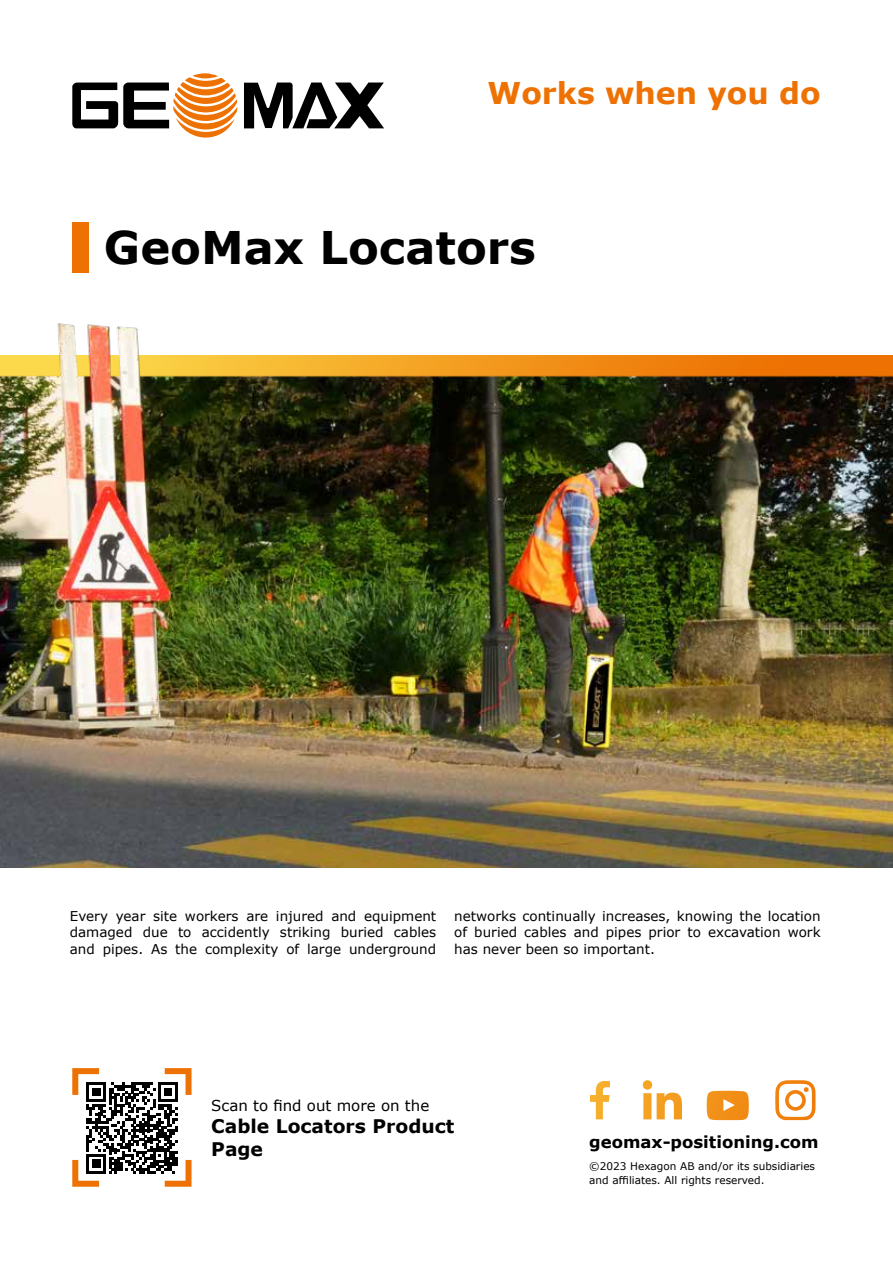
<style>
.page{position:relative;width:893px;height:1263px;background:#fff}
.page>*{position:absolute;margin:0;border:0;box-sizing:border-box;transform-origin:0 0}
.t1{font:700 45px "Verdana";color:#000}
.t2{font:700 30px "Verdana";color:#ee7203}
.t3{font:700 18.75px/22.5px "Verdana";color:#000}
.t4{font:700 16.5px "Verdana";color:#000}
.t5{font:15px "Verdana";color:#000}
.t6{font:13.5px/16.2px "Verdana";color:#000;text-align:justify}
.t7{font:10.5px/13.5px "Verdana";color:#000}
</style>
<div class="page">
<img style="left:0;top:323px;width:893px;height:544px">
<div style="left:72px;top:222px;width:17px;height:50px;background:#ee7203"></div>
<svg style="left:244px;top:83px;width:140px;height:45px"></svg>
<svg style="left:192px;top:73px;width:26px;height:5px"></svg>
<svg style="left:72px;top:77px;width:165px;height:61px"></svg>
<svg style="left:72px;top:1068px;width:120px;height:119px"></svg>
<svg style="left:707px;top:1091px;width:42px;height:29px"></svg>
<svg style="left:643px;top:1080px;width:39px;height:39px"></svg>
<svg style="left:590px;top:1081px;width:20px;height:38px"></svg>
<svg style="left:775px;top:1080px;width:40px;height:40px"></svg>
<h2 class="t2" style="left:487px;top:72px;width:335px">Works when you do</h2>
<h1 class="t1" style="left:104px;top:216px;width:434px">GeoMax Locators</h1>
<p class="t6" style="left:70px;top:908px;width:368px">Every year site workers are injured and equipment damaged due to accidently striking buried cables and pipes. As the complexity of large underground</p>
<p class="t6" style="left:454px;top:908px;width:368px">networks continually increases, knowing the location of buried cables and pipes prior to excavation work has never been so important.</p>
<p class="t5" style="left:211px;top:1095px;width:219px">Scan to find out more on the</p>
<h3 class="t3" style="left:211px;top:1114px;width:245px">Cable Locators Product<br>Page</h3>
<p class="t4" style="left:589px;top:1130px;width:231px">geomax-positioning.com</p>
<p class="t7" style="left:589px;top:1159px;width:227px">©2023 Hexagon AB and/or its subsidiaries and affiliates. All rights reserved.</p>
</div>
